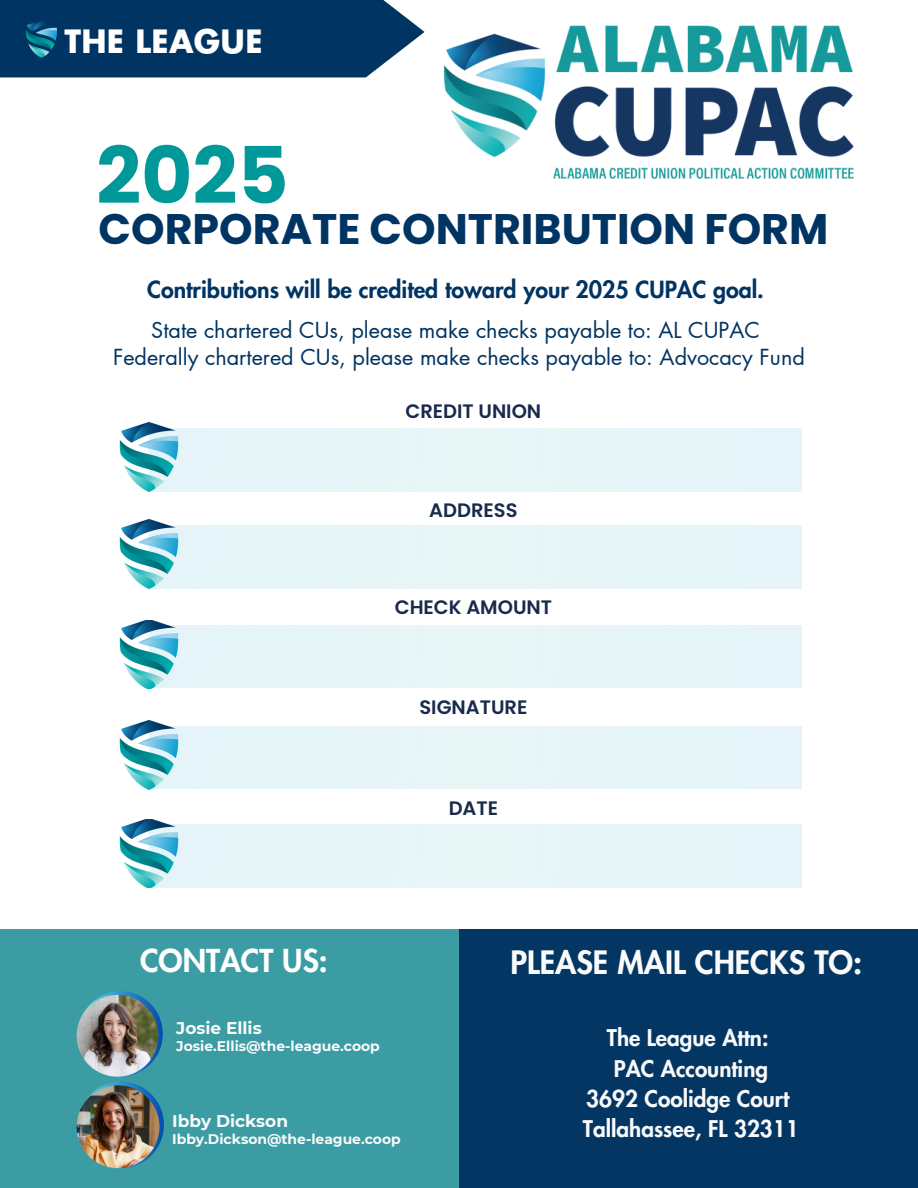
<style>
.page{position:relative;width:918px;height:1188px;background:#fff}
.page>*{position:absolute;margin:0;border:0;box-sizing:border-box;transform-origin:0 0}
.t1{font:700 78.75px "Poppins";color:#009899}
.t2{font:700 42.75px "Poppins";color:#003462}
.t3{font:800 31.5px "Futura LT Pro";color:#fafafa}
.t4{font:700 31.35px "Futura LT Pro";letter-spacing:.01em;color:#fff}
.t5{font:800 30.9px "Futura LT Pro";color:#fff}
.t6{font:800 23.1px "Futura LT Pro";color:#003462}
.t7{font:800 22.5px/30.3px "Futura LT Pro";color:#fafafa;text-align:center}
.t8{font:21.6px/27px "Futura LT Pro";color:#003462;text-align:center}
.t9{font:600 19.5px "Poppins";color:#182b4b}
.t10{font:700 16.95px "Montserrat";color:#fafafa}
.t11{font:700 13.95px "Montserrat";color:#fafafa}
</style>
<div class="page">
<div style="left:0;top:0;width:425px;height:77px;background:#003462"></div>
<img style="left:24px;top:19px;width:34px;height:40px">
<div style="left:0;top:930px;width:459px;height:258px;background:#3b9da3"></div>
<img style="left:443px;top:25px;width:411px;height:154px">
<svg style="left:78px;top:1082px;width:86px;height:86px"></svg>
<img style="left:77px;top:1085px;width:82px;height:83px;border-radius:50%">
<div style="left:459px;top:930px;width:459px;height:258px;background:#003462"></div>
<svg style="left:78px;top:991px;width:85px;height:86px"></svg>
<img style="left:77px;top:995px;width:81px;height:82px;border-radius:50%">
<div style="left:149px;top:428px;width:652px;height:64px;background:#e6f5f7"></div>
<div style="left:149px;top:525px;width:652px;height:63px;background:#e6f5f7"></div>
<img style="left:119px;top:423px;width:60px;height:68px">
<img style="left:119px;top:520px;width:63px;height:69px">
<div style="left:149px;top:626px;width:652px;height:61px;background:#e6f5f7"></div>
<img style="left:119px;top:620px;width:63px;height:69px">
<div style="left:149px;top:726px;width:652px;height:63px;background:#e6f5f7"></div>
<img style="left:119px;top:721px;width:60px;height:68px">
<div style="left:149px;top:824px;width:652px;height:63px;background:#e6f5f7"></div>
<img style="left:119px;top:819px;width:63px;height:69px">
<h6 class="t4" style="left:64px;top:27px;width:200px">THE LEAGUE</h6>
<p class="t1" style="left:96px;top:121px;width:194px">2025</p>
<h5 class="t2" style="left:99px;top:199px;width:731px">CORPORATE CONTRIBUTION FORM</h5>
<h2 class="t6" style="left:147px;top:279px;width:618px">Contributions will be credited toward your 2025 CUPAC goal.</h2>
<h4 class="t8" style="left:113px;top:318px;width:693px">State chartered CUs, please make checks payable to: AL CUPAC<br>Federally chartered CUs, please make checks payable to: Advocacy Fund</h4>
<h6 class="t9" style="left:406px;top:398px;width:137px">CREDIT UNION</h6>
<p class="t9" style="left:429px;top:497px;width:90px">ADDRESS</p>
<h6 class="t9" style="left:395px;top:594px;width:159px">CHECK AMOUNT</h6>
<p class="t9" style="left:419px;top:694px;width:109px">SIGNATURE</p>
<h3 class="t9" style="left:449px;top:794px;width:51px">DATE</h3>
<h1 class="t5" style="left:140px;top:947px;width:189px">CONTACT US:</h1>
<p class="t10" style="left:176px;top:1018px;width:87px">Josie Ellis</p>
<h6 class="t11" style="left:176px;top:1038px;width:205px">Josie.Ellis@the-league.coop</h6>
<p class="t10" style="left:172px;top:1110px;width:117px">Ibby Dickson</p>
<h3 class="t11" style="left:172px;top:1131px;width:230px">Ibby.Dickson@the-league.coop</h3>
<p class="t3" style="left:511px;top:948px;width:353px">PLEASE MAIL CHECKS TO:</p>
<h6 class="t7" style="left:583px;top:1024px;width:218px">The League Attn:<br>PAC Accounting<br>3692 Coolidge Court<br>Tallahassee, FL 32311</h6>
</div>
